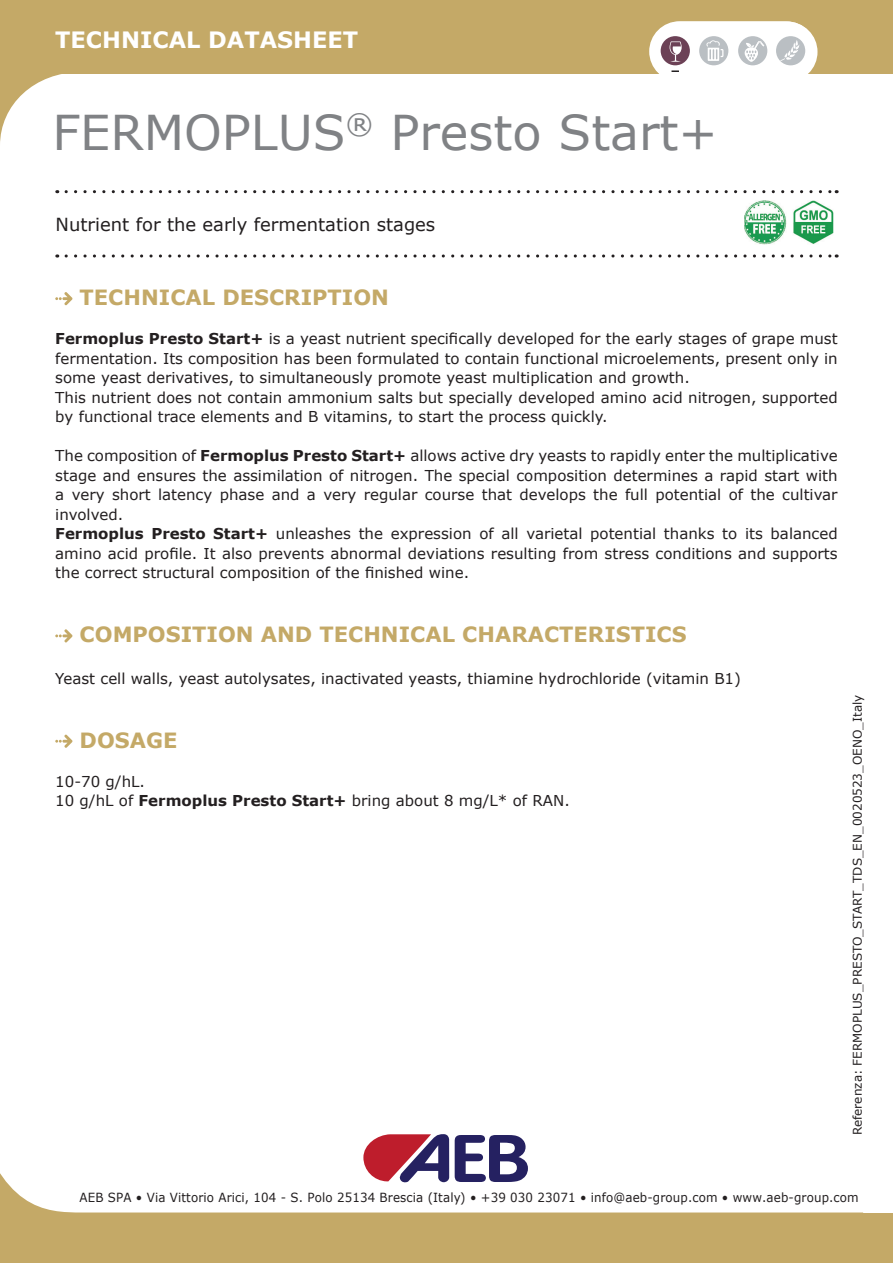
<style>
.page{position:relative;width:893px;height:1263px;background:#fff}
.page>*{position:absolute;margin:0;border:0;box-sizing:border-box;transform-origin:0 0}
.t1{font:48px "Verdana";color:#808285}
.t2{font:700 22.5px "Verdana";color:#fff}
.t3{font:700 21px "Verdana";color:#c4a967}
.t4{font:18px "Verdana";color:#231f20}
.t5{font:15px/19.5px "Verdana";color:#231f20}
.t6{font:12.6px "Verdana";letter-spacing:.01em;color:#231f20;scale:.94 1}
.t7{font:12px "Verdana";color:#231f20}
.s1{font-weight:700}
</style>
<div class="page">
<div style="left:0;top:0;width:893px;height:73px;background:#c4a967"></div>
<svg style="left:0;top:28px;width:863px;height:114px"></svg>
<svg style="left:0;top:1173px;width:445px;height:39px"></svg>
<div style="left:0;top:1212px;width:893px;height:51px;background:#c4a967"></div>
<svg style="left:66px;top:190px;width:771px;height:3px"></svg>
<svg style="left:66px;top:254px;width:771px;height:4px"></svg>
<svg style="left:649px;top:21px;width:167px;height:61px"></svg>
<div style="left:650px;top:22px;width:167px;height:60px;background:#fff;border-radius:30px"></div>
<svg style="left:671px;top:70px;width:8px;height:2px"></svg>
<div style="left:776px;top:36px;width:29px;height:29px;background:#babfc3;border-radius:50%"></div>
<svg style="left:780px;top:40px;width:20px;height:21px"></svg>
<div style="left:738px;top:36px;width:29px;height:29px;background:#babfc3;border-radius:50%"></div>
<div style="left:661px;top:36px;width:29px;height:29px;background:#6c4156;border-radius:50%"></div>
<div style="left:699px;top:36px;width:29px;height:29px;background:#babfc3;border-radius:50%"></div>
<svg style="left:706px;top:40px;width:17px;height:21px"></svg>
<svg style="left:670px;top:41px;width:12px;height:21px"></svg>
<svg style="left:745px;top:41px;width:20px;height:21px"></svg>
<svg style="left:55px;top:292px;width:17px;height:13px"></svg>
<svg style="left:55px;top:629px;width:17px;height:13px"></svg>
<svg style="left:55px;top:735px;width:17px;height:13px"></svg>
<img style="left:744px;top:201px;width:90px;height:44px">
<svg style="left:363px;top:1134px;width:165px;height:48px"></svg>
<h2 class="t2" style="left:55px;top:24px;width:304px">TECHNICAL DATASHEET</h2>
<h1 class="t1" style="left:52px;top:100px;width:667px">FERMOPLUS<sup>®</sup> Presto Start+</h1>
<p class="t4" style="left:56px;top:212px;width:381px">Nutrient for the early fermentation stages</p>
<h3 class="t3" style="left:80px;top:283px;width:311px">TECHNICAL DESCRIPTION</h3>
<p class="t5" style="left:55px;top:329px;width:784px"><span class="s1">Fermoplus Presto Start+</span> is a yeast nutrient specifically developed for the early stages of grape must fermentation. Its composition has been formulated to contain functional microelements, present only in some yeast derivatives, to simultaneously promote yeast multiplication and growth.<br>This nutrient does not contain ammonium salts but specially developed amino acid nitrogen, supported by functional trace elements and B vitamins, to start the process quickly.</p>
<p class="t5" style="left:55px;top:446px;width:784px">The composition of <span class="s1">Fermoplus Presto Start+</span> allows active dry yeasts to rapidly enter the multiplicative stage and ensures the assimilation of nitrogen. The special composition determines a rapid start with a very short latency phase and a very regular course that develops the full potential of the cultivar involved.<br><span class="s1">Fermoplus Presto Start+</span> unleashes the expression of all varietal potential thanks to its balanced amino acid profile. It also prevents abnormal deviations resulting from stress conditions and supports the correct structural composition of the finished wine.</p>
<h3 class="t3" style="left:80px;top:620px;width:608px">COMPOSITION AND TECHNICAL CHARACTERISTICS</h3>
<p class="t5" style="left:55px;top:668px;width:687px">Yeast cell walls, yeast autolysates, inactivated yeasts, thiamine hydrochloride (vitamin B1)</p>
<h3 class="t3" style="left:80px;top:725px;width:99px">DOSAGE</h3>
<p class="t5" style="left:55px;top:771px;width:516px">10-70 g/hL.<br>10 g/hL of <span class="s1">Fermoplus Presto Start+</span> bring about 8 mg/L* of RAN.</p>
<p class="t7" style="left:849px;top:1135px;width:442px;rotate:-90deg">Referenza: FERMOPLUS_PRESTO_START_TDS_EN_0020523_OENO_Italy</p>
<p class="t6" style="left:80px;top:1189px;width:830px">AEB SPA • Via Vittorio Arici, 104 - S. Polo 25134 Brescia (Italy) • +39 030 23071 • info@aeb-group.com • www.aeb-group.com</p>
</div>
